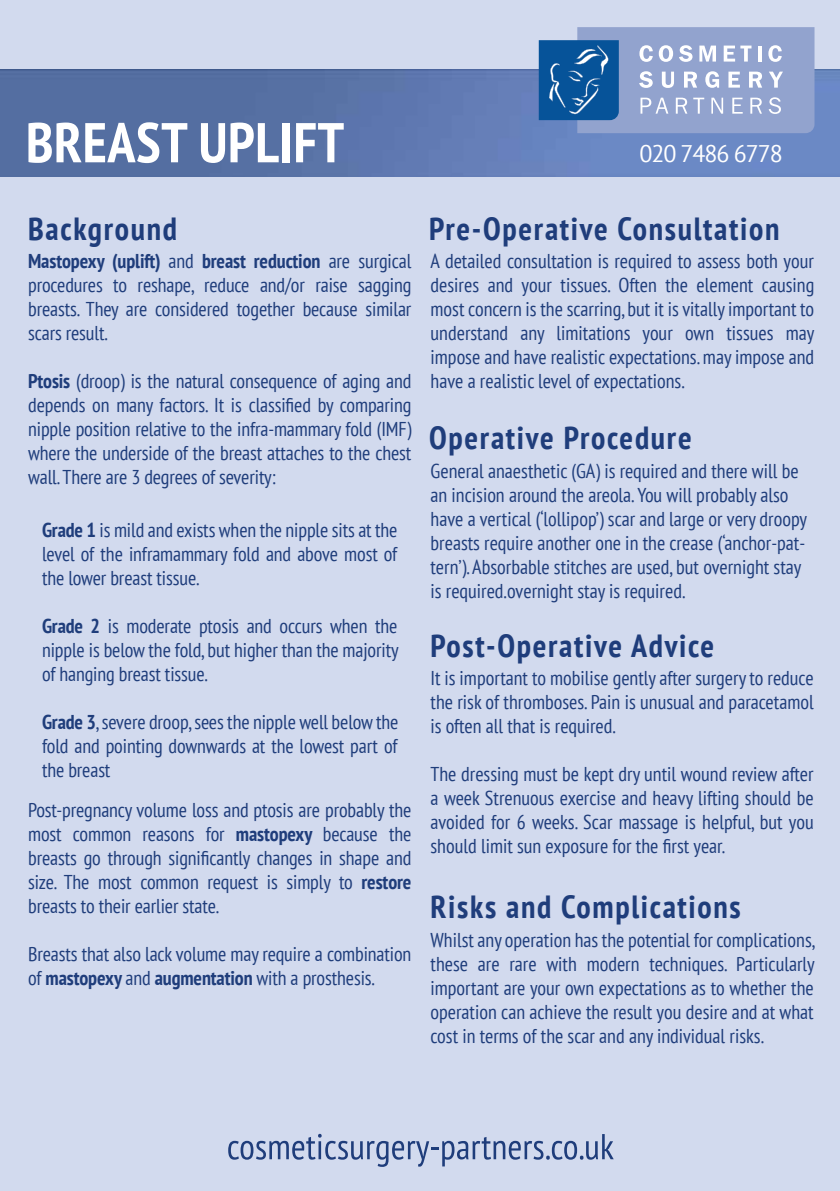
<style>
.page{position:relative;width:840px;height:1191px;background:#fff}
.page>*{position:absolute;margin:0;border:0;box-sizing:border-box;transform-origin:0 0}
.t1{font:700 condensed 56px "PT Sans";letter-spacing:.01em;color:#fff}
.t2{font:700 condensed 32px "PT Sans";letter-spacing:.055em;color:#1f3d7b}
.t3{font:24px "PT Sans";letter-spacing:-.045em;color:#fff}
.t4{font:condensed 20px/24px "PT Sans";color:#1f3d7b;text-align:justify}
.s1{font-weight:700}
</style>
<div class="page">
<div style="left:0;top:0;width:839px;height:1191px;background:#d2daee"></div>
<svg style="left:228px;top:1134px;width:385px;height:33px"></svg>
<svg style="left:538px;top:27px;width:276px;height:106px;background:#819cc8"></svg>
<h1 class="t1" style="left:26px;top:106px;width:319px">BREAST UPLIFT</h1>
<p class="t3" style="left:639px;top:139px;width:145px">020 7486 6778</p>
<h2 class="t2" style="left:28px;top:208px;width:150px">Background</h2>
<p class="t4" style="left:28px;top:249px;width:384px"><span class="s1">Mastopexy (uplift)</span> and <span class="s1">breast reduction</span> are surgical procedures to reshape, reduce and/or raise sagging breasts. They are considered together because similar scars result.</p>
<p class="t4" style="left:28px;top:369px;width:384px"><span class="s1">Ptosis</span> (droop) is the natural consequence of aging and depends on many factors. It is classified by comparing nipple position relative to the infra-mammary fold (IMF) where the underside of the breast attaches to the chest wall. There are 3 degrees of severity:</p>
<p class="t4" style="left:42px;top:517px;width:357px"><span class="s1">Grade 1</span> is mild and exists when the nipple sits at the level of the inframammary fold and above most of the lower breast tissue.</p>
<p class="t4" style="left:42px;top:613px;width:358px"><span class="s1">Grade 2</span> is moderate ptosis and occurs when the nipple is below the fold, but higher than the majority of hanging breast tissue.</p>
<p class="t4" style="left:42px;top:709px;width:358px"><span class="s1">Grade 3</span>, severe droop, sees the nipple well below the fold and pointing downwards at the lowest part of the breast</p>
<p class="t4" style="left:28px;top:797px;width:384px">Post-pregnancy volume loss and ptosis are probably the most common reasons for <span class="s1">mastopexy</span> because the breasts go through significantly changes in shape and size. The most common request is simply to <span class="s1">restore </span>breasts to their earlier state.</p>
<p class="t4" style="left:28px;top:941px;width:384px">Breasts that also lack volume may require a combination of <span class="s1">mastopexy</span> and <span class="s1">augmentation</span> with a prosthesis.</p>
<h2 class="t2" style="left:429px;top:208px;width:351px">Pre-Operative Consultation</h2>
<p class="t4" style="left:430px;top:249px;width:385px">A detailed consultation is required to assess both your desires and your tissues. Often the element causing most concern is the scarring, but it is vitally important to understand any limitations your own tissues may impose and have realistic expectations. may impose and have a realistic level of expectations.</p>
<h2 class="t2" style="left:429px;top:417px;width:264px">Operative Procedure</h2>
<p class="t4" style="left:430px;top:458px;width:378px;text-align:left">General anaesthetic (GA) is required and there will be an incision around the areola. You will probably also have a vertical (‘lollipop’) scar and large or very droopy breasts require another one in the crease (‘anchor-pat&shy;tern’). Absorbable stitches are used, but overnight stay is required.overnight stay is required.</p>
<h2 class="t2" style="left:430px;top:624px;width:285px">Post-Operative Advice</h2>
<p class="t4" style="left:430px;top:666px;width:384px">It is important to mobilise gently after surgery to reduce the risk of thromboses. Pain is unusual and paracetamol is often all that is required.</p>
<p class="t4" style="left:430px;top:762px;width:384px">The dressing must be kept dry until wound review after a week Strenuous exercise and heavy lifting should be avoided for 6 weeks. Scar massage is helpful, but you should limit sun exposure for the first year.</p>
<h2 class="t2" style="left:430px;top:886px;width:311px">Risks and Complications</h2>
<p class="t4" style="left:430px;top:927px;width:386px">Whilst any operation has the potential for complications, these are rare with modern techniques. Particularly important are your own expectations as to whether the operation can achieve the result you desire and at what cost in terms of the scar and any individual risks.</p>
</div>
